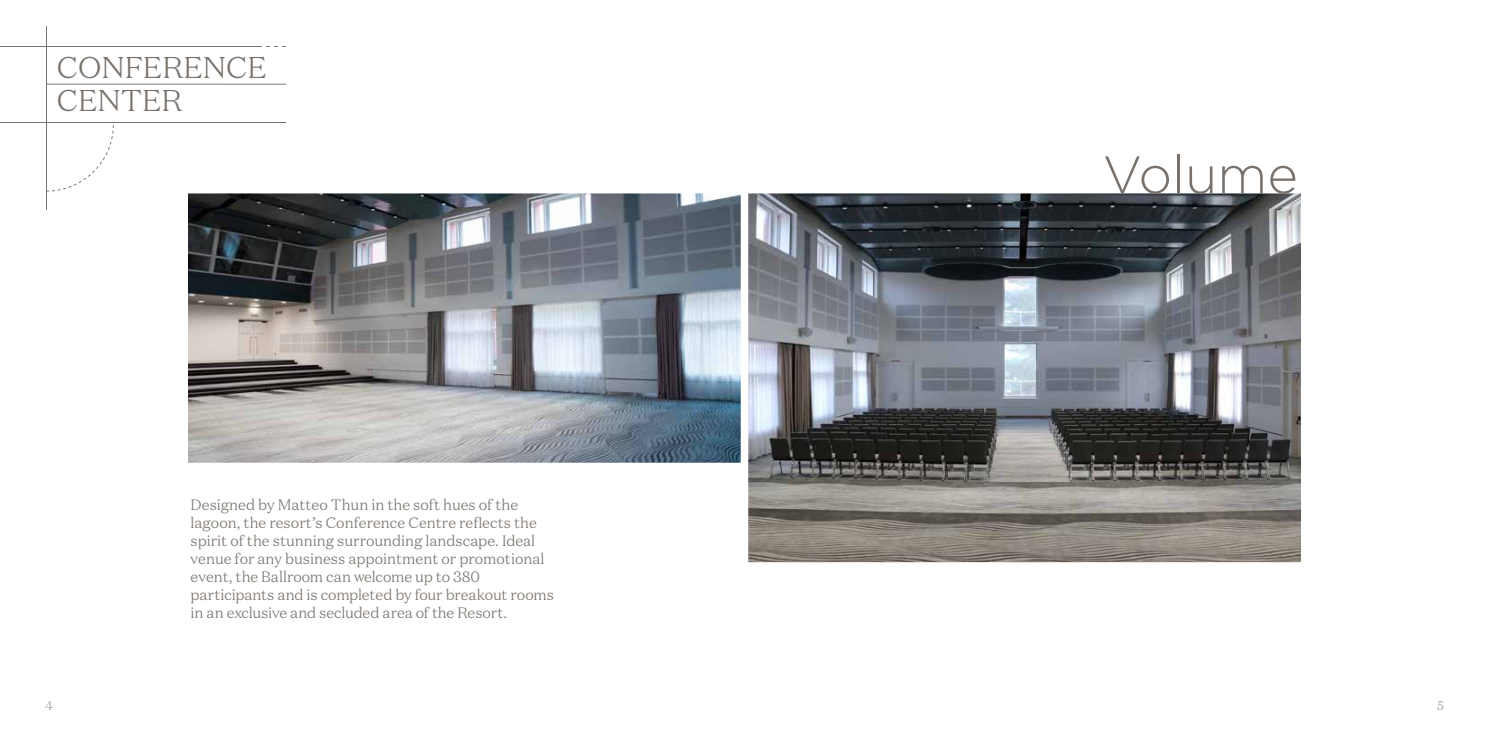
<style>
.page{position:relative;width:1489px;height:745px;background:#fff}
.page>*{position:absolute;margin:0;border:0;box-sizing:border-box;transform-origin:0 0}
.t1{font:300 52.5px "Gotham";color:#79726c}
.t2{font:300 30px/33.8px "Domaine Text";color:#79726c}
.t3{font:300 15px/18px "Domaine Text";color:#79726c}
.t4{font:300 12.5px "Domaine Text";color:#79726c}
</style>
<div class="page">
<hr style="left:46px;top:133px;width:1px;height:76px;background:#79726c">
<hr style="left:46px;top:26px;width:1px;height:107px;background:#79726c">
<svg style="left:261px;top:46px;width:25px;height:1px"></svg>
<svg style="left:47px;top:125px;width:67px;height:66px"></svg>
<hr style="left:46px;top:46px;width:215px;height:1px;background:#79726c">
<hr style="left:46px;top:84px;width:240px;height:1px;background:#79726c">
<hr style="left:0;top:46px;width:46px;height:1px;background:#79726c">
<hr style="left:46px;top:122px;width:240px;height:1px;background:#79726c">
<hr style="left:0;top:122px;width:46px;height:1px;background:#79726c">
<img style="left:749px;top:194px;width:550px;height:366px">
<div style="left:744px;top:189px;width:560px;height:376px;border:4px solid #fff"></div>
<img style="left:189px;top:194px;width:550px;height:267px">
<div style="left:184px;top:189px;width:560px;height:277px;border:4px solid #fff"></div>
<h2 class="t2" style="left:57px;top:50px;width:212px">CONFERENCE<br>CENTER</h2>
<p class="t3" style="left:190px;top:494px;width:365px">Designed by Matteo Thun in the soft hues of the lagoon, the resort’s Conference Centre reflects the spirit of the stunning surrounding landscape. Ideal venue for any business appointment or promotional event, the Ballroom can welcome up to 380 participants and is completed by four breakout rooms in an exclusive and secluded area of the Resort.</p>
<h1 class="t1" style="left:1102px;top:141px;width:197px">Volume</h1>
<p class="t4" style="left:45px;top:697px;width:9px">4</p>
<p class="t4" style="left:1436px;top:697px;width:8px">5</p>
</div>
